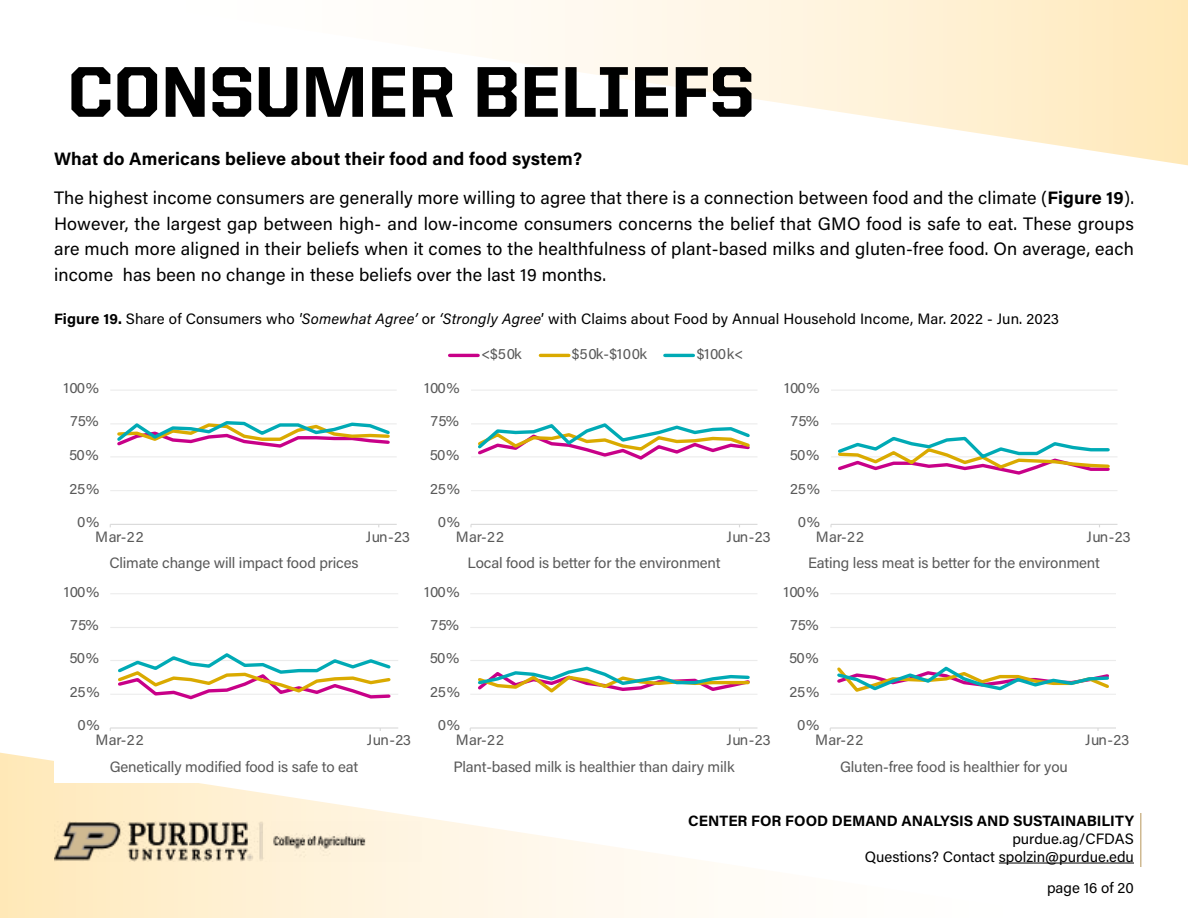
<style>
.page{position:relative;width:1188px;height:918px;background:#fff}
.page>*{position:absolute;margin:0;border:0;box-sizing:border-box;transform-origin:0 0}
.t1{font:800 72px "United Sans Reg";color:#000}
.t2{font:18px/25.5px "Acumin Pro";letter-spacing:.01em;color:#000}
.t3{font:15px "Acumin Pro";letter-spacing:-.01em;color:#595959}
.t4{font:15px/18px "Acumin Pro";letter-spacing:.005em;color:#000;text-align:right}
.t5{font:700 15px "Acumin Pro";letter-spacing:-.005em;color:#000}
.s1{font-weight:700}
.s2{font-style:italic}
</style>
<div class="page">
<svg style="left:480px;top:0;width:708px;height:165px"></svg>
<svg style="left:0;top:753px;width:1080px;height:165px"></svg>
<hr style="left:999px;top:863px;width:135px;height:1px;background:#000">
<hr style="left:1140px;top:813px;width:2px;height:54px;background:#cfb991">
<img style="left:54px;top:822px;width:367px;height:39px">
<div style="left:54px;top:761px;width:360px;height:21px;background:#fff"></div>
<div style="left:414px;top:761px;width:360px;height:21px;background:#fff"></div>
<hr style="left:471px;top:490px;width:287px;height:1px;background:#ededed">
<hr style="left:471px;top:456px;width:287px;height:1px;background:#f1f1f1">
<hr style="left:471px;top:423px;width:287px;height:1px;background:#f1f1f1">
<hr style="left:471px;top:390px;width:287px;height:1px;background:#f1f1f1">
<hr style="left:471px;top:524px;width:287px;height:1px;background:#d9d9d9">
<svg style="left:478px;top:423px;width:272px;height:37px"></svg>
<div style="left:54px;top:577px;width:360px;height:182px;background:#fff"></div>
<hr style="left:110px;top:694px;width:288px;height:1px;background:#efefef">
<hr style="left:110px;top:660px;width:288px;height:1px;background:#ebebeb">
<hr style="left:110px;top:627px;width:288px;height:1px;background:#ebebeb">
<hr style="left:110px;top:593px;width:288px;height:1px;background:#efefef">
<hr style="left:110px;top:727px;width:288px;height:2px;background:#d9d9d9">
<svg style="left:118px;top:653px;width:273px;height:47px"></svg>
<div style="left:774px;top:761px;width:360px;height:21px;background:#fff"></div>
<div style="left:774px;top:577px;width:359px;height:182px;background:#fff"></div>
<hr style="left:830px;top:694px;width:286px;height:1px;background:#efefef">
<hr style="left:830px;top:660px;width:286px;height:1px;background:#ebebeb">
<hr style="left:830px;top:627px;width:286px;height:1px;background:#ebebeb">
<hr style="left:830px;top:593px;width:286px;height:1px;background:#efefef">
<hr style="left:830px;top:727px;width:286px;height:2px;background:#d9d9d9">
<svg style="left:837px;top:666px;width:272px;height:26px"></svg>
<div style="left:414px;top:577px;width:360px;height:182px;background:#fff"></div>
<hr style="left:470px;top:694px;width:287px;height:1px;background:#efefef">
<hr style="left:470px;top:660px;width:287px;height:1px;background:#ebebeb">
<hr style="left:470px;top:627px;width:287px;height:1px;background:#ebebeb">
<hr style="left:470px;top:593px;width:287px;height:1px;background:#efefef">
<hr style="left:470px;top:727px;width:287px;height:2px;background:#d9d9d9">
<svg style="left:478px;top:666px;width:272px;height:27px"></svg>
<hr style="left:110px;top:490px;width:287px;height:1px;background:#ededed">
<hr style="left:110px;top:456px;width:287px;height:1px;background:#f1f1f1">
<hr style="left:110px;top:423px;width:287px;height:1px;background:#f1f1f1">
<hr style="left:110px;top:390px;width:287px;height:1px;background:#f1f1f1">
<hr style="left:110px;top:524px;width:287px;height:1px;background:#d9d9d9">
<svg style="left:117px;top:421px;width:273px;height:27px"></svg>
<hr style="left:831px;top:490px;width:287px;height:1px;background:#ededed">
<hr style="left:831px;top:456px;width:287px;height:1px;background:#f1f1f1">
<hr style="left:831px;top:423px;width:287px;height:1px;background:#f1f1f1">
<hr style="left:831px;top:390px;width:287px;height:1px;background:#f1f1f1">
<hr style="left:831px;top:524px;width:287px;height:1px;background:#d9d9d9">
<svg style="left:838px;top:436px;width:272px;height:39px"></svg>
<hr style="left:450px;top:354px;width:28px;height:3px;background:#c80088">
<hr style="left:540px;top:354px;width:29px;height:3px;background:#daaa00">
<hr style="left:665px;top:354px;width:28px;height:3px;background:#00aab5">
<h1 class="t1" style="left:67px;top:52px;width:689px">CONSUMER BELIEFS</h1>
<p class="t2" style="left:54px;top:139px;width:1082px;line-height:39px"><span class="s1">What do Americans believe about their food and food system?<br></span>The highest income consumers are generally more willing to agree that there is a connection between food and the climate (<span class="s1">Figure 19</span>).</p>
<p class="t2" style="left:54px;top:210px;width:1082px;text-align:justify">However, the largest gap between high- and low-income consumers concerns the belief that GMO food is safe to eat. These groups are much more aligned in their beliefs when it comes to the healthfulness of plant-based milks and gluten-free food. On average, each income has been no change in these beliefs over the last 19 months.</p>
<p class="t4" style="left:54px;top:309px;width:1007px"><span class="s1">Figure 19.</span> Share of Consumers who <span class="s2">'Somewhat Agree’</span> or <span class="s2">‘Strongly Agree</span>’ with Claims about Food by Annual Household Income, Mar. 2022 - Jun. 2023</p>
<p class="t3" style="left:481px;top:343px;width:42px">&lt;$50k</p>
<p class="t3" style="left:572px;top:343px;width:77px">$50k-$100k</p>
<p class="t3" style="left:697px;top:343px;width:48px">$100k&lt;</p>
<p class="t3" style="left:64px;top:372px;width:37px">100%</p>
<p class="t3" style="left:63px;top:377px;width:37px">100%</p>
<p class="t3" style="left:424px;top:377px;width:37px">100%</p>
<p class="t3" style="left:784px;top:377px;width:37px">100%</p>
<p class="t3" style="left:70px;top:410px;width:30px">75%</p>
<p class="t3" style="left:431px;top:410px;width:30px">75%</p>
<p class="t3" style="left:791px;top:410px;width:30px">75%</p>
<p class="t3" style="left:69px;top:444px;width:31px">50%</p>
<p class="t3" style="left:70px;top:447px;width:31px">25%</p>
<p class="t3" style="left:430px;top:444px;width:31px">50%</p>
<p class="t3" style="left:790px;top:444px;width:31px">50%</p>
<p class="t3" style="left:77px;top:472px;width:24px">0%</p>
<p class="t3" style="left:70px;top:478px;width:31px">25%</p>
<p class="t3" style="left:430px;top:478px;width:31px">25%</p>
<p class="t3" style="left:790px;top:478px;width:31px">25%</p>
<p class="t3" style="left:77px;top:511px;width:24px">0%</p>
<p class="t3" style="left:438px;top:511px;width:24px">0%</p>
<p class="t3" style="left:798px;top:511px;width:24px">0%</p>
<p class="t3" style="left:95px;top:526px;width:50px">Mar-22</p>
<p class="t3" style="left:366px;top:526px;width:46px">Jun-23</p>
<p class="t3" style="left:456px;top:526px;width:50px">Mar-22</p>
<p class="t3" style="left:726px;top:526px;width:46px">Jun-23</p>
<p class="t3" style="left:816px;top:526px;width:50px">Mar-22</p>
<p class="t3" style="left:1086px;top:526px;width:46px">Jun-23</p>
<p class="t3" style="left:109px;top:553px;width:251px">Climate change will impact food prices</p>
<p class="t3" style="left:467px;top:553px;width:255px">Local food is better for the environment</p>
<p class="t3" style="left:808px;top:553px;width:293px">Eating less meat is better for the environment</p>
<p class="t3" style="left:64px;top:581px;width:37px">100%</p>
<p class="t3" style="left:424px;top:581px;width:37px">100%</p>
<p class="t3" style="left:783px;top:581px;width:37px">100%</p>
<p class="t3" style="left:71px;top:614px;width:30px">75%</p>
<p class="t3" style="left:431px;top:614px;width:30px">75%</p>
<p class="t3" style="left:790px;top:614px;width:30px">75%</p>
<p class="t3" style="left:69px;top:648px;width:31px">50%</p>
<p class="t3" style="left:430px;top:648px;width:31px">50%</p>
<p class="t3" style="left:789px;top:648px;width:31px">50%</p>
<p class="t3" style="left:70px;top:682px;width:31px">25%</p>
<p class="t3" style="left:430px;top:682px;width:31px">25%</p>
<p class="t3" style="left:790px;top:682px;width:31px">25%</p>
<p class="t3" style="left:78px;top:715px;width:24px">0%</p>
<p class="t3" style="left:438px;top:715px;width:24px">0%</p>
<p class="t3" style="left:797px;top:715px;width:24px">0%</p>
<p class="t3" style="left:95px;top:730px;width:50px">Mar-22</p>
<p class="t3" style="left:367px;top:730px;width:46px">Jun-23</p>
<p class="t3" style="left:456px;top:730px;width:50px">Mar-22</p>
<p class="t3" style="left:726px;top:730px;width:46px">Jun-23</p>
<p class="t3" style="left:815px;top:730px;width:50px">Mar-22</p>
<p class="t3" style="left:1085px;top:730px;width:46px">Jun-23</p>
<p class="t3" style="left:110px;top:756px;width:250px">Genetically modified food is safe to eat</p>
<p class="t3" style="left:453px;top:756px;width:283px">Plant-based milk is healthier than dairy milk</p>
<p class="t3" style="left:840px;top:756px;width:229px">Gluten-free food is healthier for you</p>
<p class="t5" style="left:688px;top:810px;width:447px">CENTER FOR FOOD DEMAND ANALYSIS AND SUSTAINABILITY</p>
<p class="t4" style="left:865px;top:829px;width:271px">purdue.ag/CFDAS<br>Questions? Contact spolzin@purdue.edu</p>
<p class="t4" style="left:1047px;top:879px;width:88px">page 16 of 20</p>
</div>
